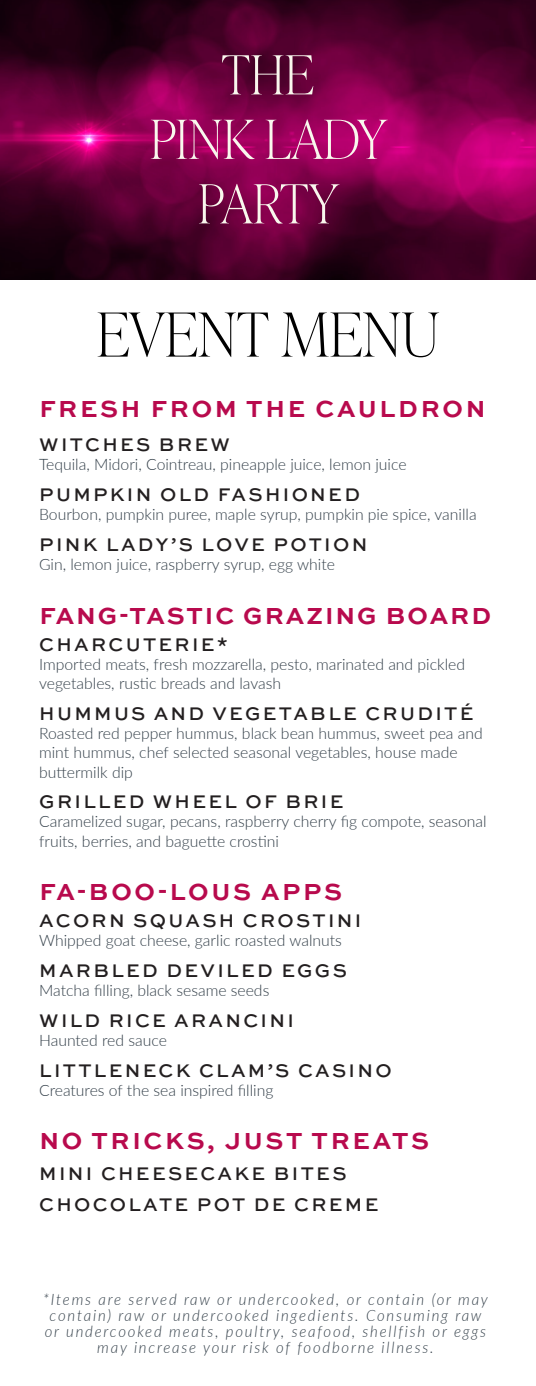
<style>
.page{position:relative;width:536px;height:1386px;background:#fff}
.page>*{position:absolute;margin:0;border:0;box-sizing:border-box;transform-origin:0 0}
.t1{font:100 60.55px "Ivy Presto Display";color:#000}
.t2{font:100 53.73px "Ivy Presto Display";color:#f9f7ed}
.t3{font:700 24.5px "Sweet Sans Pro";letter-spacing:.11em;color:#b80a4d}
.t4{font:700 24.5px "Sweet Sans Pro";letter-spacing:.08em;color:#b80a4d}
.t5{font:500 19.25px "Sweet Sans Pro";letter-spacing:.12em;color:#231f20}
.t6{font:300 15.75px/19.2px "Lato";color:#323e48}
.t7{font:italic 300 15.75px/15.8px "Lato";letter-spacing:.12em;color:#323e48;text-align:center;scale:.95 1}
</style>
<div class="page">
<img style="left:0;top:0;width:536px;height:280px">
<p class="t2" style="left:221px;top:37px;width:94px">THE</p>
<p class="t2" style="left:150px;top:101px;width:238px">PINK LADY</p>
<p class="t2" style="left:198px;top:166px;width:142px">PARTY</p>
<p class="t1" style="left:96px;top:291px;width:344px">EVENT MENU</p>
<p class="t3" style="left:39px;top:390px;width:447px">FRESH FROM THE CAULDRON</p>
<p class="t5" style="left:39px;top:431px;width:192px">WITCHES BREW</p>
<p class="t6" style="left:39px;top:455px;width:369px">Tequila, Midori, Cointreau, pineapple juice, lemon juice</p>
<p class="t5" style="left:39px;top:480px;width:322px">PUMPKIN OLD FASHIONED</p>
<p class="t6" style="left:39px;top:504px;width:439px">Bourbon, pumpkin puree, maple syrup, pumpkin pie spice, vanilla</p>
<p class="t5" style="left:39px;top:530px;width:329px">PINK LADY’S LOVE POTION</p>
<p class="t6" style="left:39px;top:554px;width:297px">Gin, lemon juice, raspberry syrup, egg white</p>
<p class="t4" style="left:39px;top:597px;width:453px">FANG-TASTIC GRAZING BOARD</p>
<p class="t5" style="left:39px;top:630px;width:190px">CHARCUTERIE*</p>
<p class="t6" style="left:39px;top:654px;width:427px">Imported meats, fresh mozzarella, pesto, marinated and pickled vegetables, rustic breads and lavash</p>
<p class="t5" style="left:39px;top:699px;width:435px">HUMMUS AND VEGETABLE CRUDITÉ</p>
<p class="t6" style="left:39px;top:723px;width:445px">Roasted red pepper hummus, black bean hummus, sweet pea and mint hummus, chef selected seasonal vegetables, house made buttermilk dip</p>
<p class="t5" style="left:39px;top:788px;width:305px">GRILLED WHEEL OF BRIE</p>
<p class="t6" style="left:39px;top:812px;width:449px">Caramelized sugar, pecans, raspberry cherry fig compote, seasonal fruits, berries, and baguette crostini</p>
<p class="t3" style="left:39px;top:873px;width:304px">FA-BOO-LOUS APPS</p>
<p class="t5" style="left:39px;top:907px;width:323px">ACORN SQUASH CROSTINI</p>
<p class="t6" style="left:39px;top:931px;width:304px">Whipped goat cheese, garlic roasted walnuts</p>
<p class="t5" style="left:39px;top:956px;width:309px">MARBLED DEVILED EGGS</p>
<p class="t6" style="left:39px;top:980px;width:232px">Matcha filling, black sesame seeds</p>
<p class="t5" style="left:39px;top:1006px;width:256px">WILD RICE ARANCINI</p>
<p class="t6" style="left:39px;top:1030px;width:129px">Haunted red sauce</p>
<p class="t5" style="left:39px;top:1056px;width:354px">LITTLENECK CLAM’S CASINO</p>
<p class="t6" style="left:39px;top:1080px;width:236px">Creatures of the sea inspired filling</p>
<p class="t3" style="left:39px;top:1123px;width:391px">NO TRICKS, JUST TREATS</p>
<p class="t5" style="left:39px;top:1159px;width:308px">MINI CHEESECAKE BITES</p>
<p class="t5" style="left:39px;top:1190px;width:340px">CHOCOLATE POT DE CREME</p>
<p class="t7" style="left:43px;top:1291px;width:469px">*Items are served raw or undercooked, or contain (or may contain) raw or undercooked ingedients. Consuming raw or undercooked meats, poultry, seafood, shellfish or eggs may increase your risk of foodborne illness.</p>
</div>
